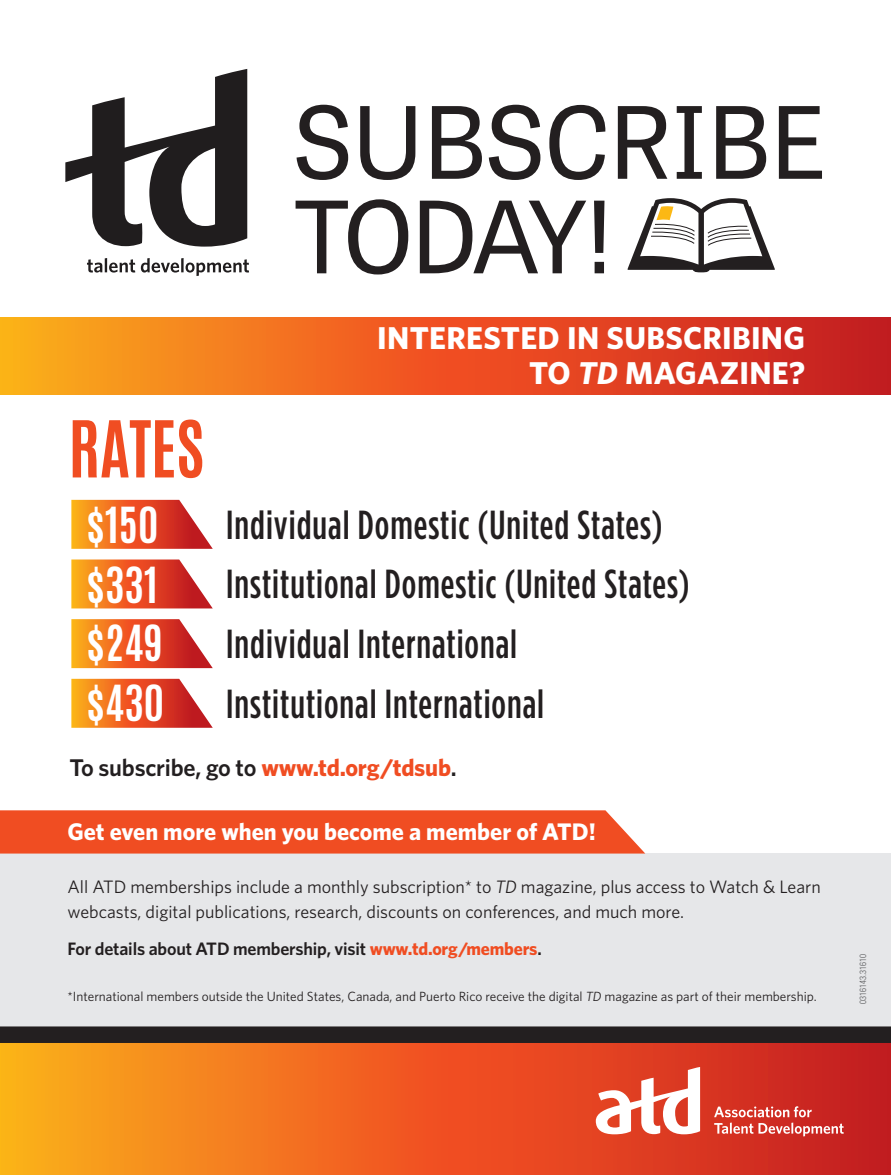
<style>
.page{position:relative;width:891px;height:1175px;background:#fff}
.page>*{position:absolute;margin:0;border:0;box-sizing:border-box;transform-origin:0 0}
.t1{font:99px/94.5px "Tablet Gothic Wide";color:#231f20}
.t2{font:700 66.6px "Antonio";letter-spacing:-.005em;color:#f04d22;scale:.96 1}
.t3{font:700 41.55px/59.1px "Antonio";color:#fff}
.t4{font:500 40.5px/59.7px "Gotham Condensed";letter-spacing:.025em;color:#231f20;scale:.96 1}
.t5{font:700 31.65px/34.5px "Whitney HTF";letter-spacing:.01em;color:#fff;text-align:right}
.t6{font:600 24.15px "Whitney HTF";letter-spacing:-.01em;color:#231f20}
.t7{font:700 24px "Whitney HTF";color:#fff}
.t8{font:18px/25.5px "Whitney HTF";color:#231f20}
.t9{font:600 18px "Whitney HTF";letter-spacing:-.01em;color:#231f20}
.t10{font:13.35px "Whitney HTF";color:#231f20}
.t11{font:300 condensed 9px "Univers";color:#57585a}
.s1{font-style:italic}
.s2{font-weight:700;color:#f04d22}
</style>
<div class="page">
<div style="left:0;top:853px;width:891px;height:181px;background:#e6e7e9"></div>
<svg style="left:0;top:1043px;width:891px;height:131px;background:#e9601f"></svg>
<div style="left:0;top:1026px;width:891px;height:17px;background:#231f20"></div>
<svg style="left:714px;top:1106px;width:130px;height:30px;background:#d95b54"></svg>
<svg style="left:596px;top:1066px;width:104px;height:68px"></svg>
<svg style="left:87px;top:258px;width:48px;height:14px"></svg>
<svg style="left:141px;top:258px;width:38px;height:14px"></svg>
<hr style="left:181px;top:258px;width:3px;height:14px;background:#201d1e">
<svg style="left:186px;top:259px;width:63px;height:17px"></svg>
<svg style="left:65px;top:69px;width:182px;height:178px"></svg>
<svg style="left:0;top:317px;width:891px;height:77px;background:#e75b20"></svg>
<svg style="left:628px;top:198px;width:147px;height:74px"></svg>
<div style="left:0;top:810px;width:645px;height:43px;background:#f04d22"></div>
<svg style="left:71px;top:500px;width:142px;height:49px;background:#e96e3b"></svg>
<svg style="left:71px;top:679px;width:141px;height:48px;background:#e96d3a"></svg>
<svg style="left:71px;top:559px;width:142px;height:49px;background:#e96f3d"></svg>
<svg style="left:71px;top:619px;width:142px;height:49px;background:#e96e3b"></svg>
<h1 class="t1" style="left:294px;top:91px;width:534px">SUBSCRIBE<br>TODAY!</h1>
<h2 class="t2" style="left:69px;top:398px;width:143px">RATES</h2>
<h3 class="t5" style="left:377px;top:320px;width:429px">INTERESTED IN SUBSCRIBING<br>TO <span class="s1">TD</span> MAGAZINE?</h3>
<h3 class="t3" style="left:87px;top:496px;width:73px">$150</h3>
<h3 class="t4" style="left:226px;top:494px;width:456px">Individual Domestic (United States)</h3>
<h3 class="t3" style="left:87px;top:556px;width:79px">$331 $249 $430</h3>
<h3 class="t4" style="left:226px;top:554px;width:484px">Institutional Domestic (United States)<br>Individual International<br>Institutional International</h3>
<h3 class="t6" style="left:70px;top:752px;width:389px">To subscribe, go to <span class="s2">www.td.org/tdsub</span>.</h3>
<h3 class="t7" style="left:68px;top:817px;width:530px">Get even more when you become a member of ATD!</h3>
<p class="t8" style="left:68px;top:873px;width:755px">All ATD memberships include a monthly subscription* to <span class="s1">TD</span> magazine, plus access to Watch &amp; Learn webcasts, digital publications, research, discounts on conferences, and much more.</p>
<p class="t9" style="left:68px;top:938px;width:476px">For details about ATD membership, visit <span class="s2">www.td.org/members</span>.</p>
<p class="t10" style="left:68px;top:988px;width:751px">*International members outside the United States, Canada, and Puerto Rico receive the digital <span class="s1">TD</span> magazine as part of their membership.</p>
<p class="t11" style="left:858px;top:1003px;width:51px;rotate:-90deg">0316143.31610</p>
</div>
